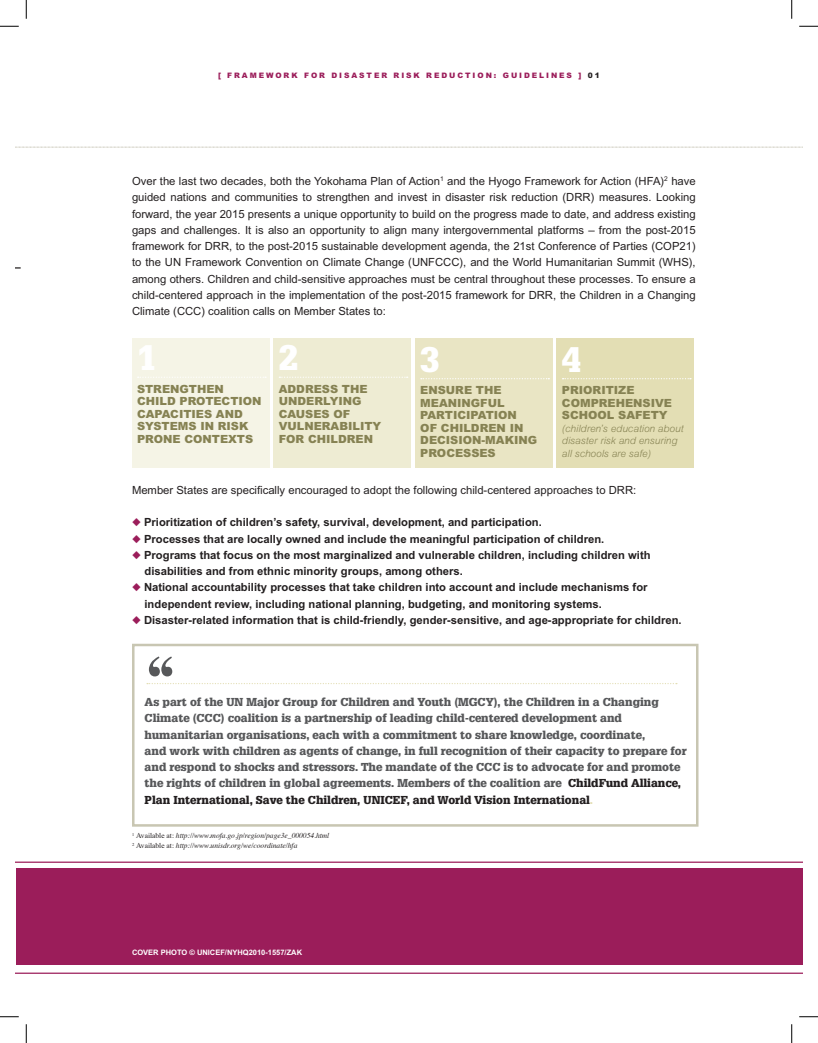
<style>
.page{position:relative;width:818px;height:1043px;background:#fff}
.page>*{position:absolute;margin:0;border:0;box-sizing:border-box;transform-origin:0 0}
.t1{font:700 59.5px "Times";color:#57585a}
.t2{font:900 34.75px "Glypha";color:#fff}
.t3{font:11.25px/16.2px "Arial";color:#231f20;text-align:justify}
.t4{font:700 11.25px/16.2px "Arial";color:#231f20}
.t5{font:900 11.25px/16.2px "Glypha";color:#57585a}
.t6{font:900 11.25px/12.5px "Arial";color:#868253}
.t7{font:italic 300 10px/12.5px "Arial";color:#868253}
.t8{font:italic 7.5px/10px "Times";color:#231f20}
.t9{font:900 7.5px "Arial";letter-spacing:.26em;color:#9b1d5a}
.t10{font:700 7.5px "Arial";color:#fff}
.s1{color:#231f20}
.s2{color:#9b1d5a}
.s3{color:#e3deb4}
.s4{font-style:normal}
</style>
<div class="page">
<svg style="left:16px;top:147px;width:786px;height:1px"></svg>
<div style="left:16px;top:868px;width:786px;height:96px;background:#9b1d5a"></div>
<hr style="left:16px;top:861px;width:786px;height:1px;background:#9b1d5a">
<hr style="left:16px;top:972px;width:786px;height:1px;background:#9b1d5a">
<div style="left:132px;top:643px;width:566px;height:183px;border:2px solid #c8c6b2"></div>
<svg style="left:147px;top:683px;width:530px;height:1px"></svg>
<div style="left:415px;top:338px;width:137px;height:129px;background:#e9e5c4"></div>
<div style="left:132px;top:338px;width:137px;height:129px;background:#f5f4e6"></div>
<div style="left:273px;top:338px;width:138px;height:129px;background:#eeecd3"></div>
<div style="left:556px;top:338px;width:138px;height:129px;background:#e3deb4"></div>
<svg style="left:138px;top:377px;width:128px;height:1px"></svg>
<svg style="left:279px;top:376px;width:128px;height:2px"></svg>
<svg style="left:421px;top:378px;width:128px;height:1px"></svg>
<svg style="left:562px;top:378px;width:129px;height:1px"></svg>
<svg style="left:0;top:25px;width:19px;height:2px"></svg>
<svg style="left:799px;top:25px;width:19px;height:2px"></svg>
<svg style="left:0;top:1016px;width:19px;height:1px"></svg>
<svg style="left:799px;top:1016px;width:19px;height:1px"></svg>
<svg style="left:25px;top:0;width:2px;height:19px"></svg>
<svg style="left:25px;top:1024px;width:2px;height:18px"></svg>
<svg style="left:791px;top:0;width:1px;height:19px"></svg>
<svg style="left:791px;top:1024px;width:1px;height:18px"></svg>
<p class="t9" style="left:218px;top:70px;width:383px">[ FRAMEWORK FOR DISASTER RISK REDUCTION: GUIDELINES ] <span class="s1">01</span></p>
<p class="t3" style="left:132px;top:173px;width:565px">Over the last two decades, both the Yokohama Plan of Action<sup>1</sup> and the Hyogo Framework for Action (HFA)<sup>2</sup> have guided nations and communities to strengthen and invest in disaster risk reduction (DRR) measures. Looking forward, the year 2015 presents a unique opportunity to build on the progress made to date, and address existing gaps and challenges. It is also an opportunity to align many intergovernmental platforms – from the post-2015 framework for DRR, to the post-2015 sustainable development agenda, the 21st Conference of Parties (COP21) to the UN Framework Convention on Climate Change (UNFCCC), and the World Humanitarian Summit (WHS), among others. Children and child-sensitive approaches must be central throughout these processes. To ensure a child-centered approach in the implementation of the post-2015 framework for DRR, the Children in a Changing Climate (CCC) coalition calls on Member States to:</p>
<h2 class="t2" style="left:137px;top:337px;width:21px">1</h2>
<p class="t6" style="left:137px;top:382px;width:126px">STRENGTHEN<br>CHILD PROTECTION<br>CAPACITIES AND<br>SYSTEMS IN RISK<br>PRONE CONTEXTS</p>
<h2 class="t2" style="left:279px;top:337px;width:21px">2</h2>
<p class="t6" style="left:279px;top:382px;width:104px">ADDRESS THE<br>UNDERLYING<br>CAUSES OF<br>VULNERABILITY<br>FOR CHILDREN</p>
<h2 class="t2" style="left:420px;top:338px;width:21px">3</h2>
<p class="t6" style="left:420px;top:384px;width:118px">ENSURE THE<br>MEANINGFUL<br>PARTICIPATION<br>OF CHILDREN IN<br>DECISION-MAKING<br>PROCESSES</p>
<h2 class="t2" style="left:562px;top:338px;width:21px">4</h2>
<p class="t6" style="left:562px;top:384px;width:111px">PRIORITIZE<br>COMPREHENSIVE<br>SCHOOL SAFETY</p>
<p class="t7" style="left:562px;top:422px;width:123px">(children’s education about disaster risk and ensuring all schools are safe)</p>
<p class="t3" style="left:132px;top:482px;width:505px">Member States are specifically encouraged to adopt the following child-centered approaches to DRR:</p>
<p class="t4" style="left:132px;top:514px;width:411px"><span class="s2">◆</span> Prioritization of children’s safety, survival, development, and participation.</p>
<p class="t4" style="left:132px;top:530px;width:474px"><span class="s2">◆</span> Processes that are locally owned and include the meaningful participation of children.</p>
<p class="t4" style="left:144px;top:547px;width:507px;text-indent:-12px"><span class="s2">◆</span> Programs that focus on the most marginalized and vulnerable children, including children with disabilities and from ethnic minority groups, among others.</p>
<p class="t4" style="left:144px;top:579px;width:504px;text-indent:-12px"><span class="s2">◆</span> National accountability processes that take children into account and include mechanisms for independent review, including national planning, budgeting, and monitoring systems.</p>
<p class="t4" style="left:132px;top:611px;width:551px"><span class="s2">◆</span> Disaster-related information that is child-friendly, gender-sensitive, and age-appropriate for children.</p>
<h1 class="t1" style="left:145px;top:653px;width:34px">‘‘</h1>
<p class="t5" style="left:145px;top:694px;width:543px">As part of the UN Major Group for Children and Youth (MGCY), the Children in a Changing Climate (CCC) coalition is a partnership of leading child-centered development and humanitarian organisations, each with a commitment to share knowledge, coordinate,<br>and work with children as agents of change, in full recognition of their capacity to prepare for and respond to shocks and stressors. The mandate of the CCC is to advocate for and promote the rights of children in global agreements. Members of the coalition are <span class="s1">ChildFund Alliance, Plan International, Save the Children, UNICEF, and World Vision International</span><span class="s3">.</span></p>
<p class="t8" style="left:132px;top:831px;width:199px"><sup>1</sup> <span class="s4">Available at:</span> http://www.mofa.go.jp/region/page3e_000054.html<br><sup>2</sup> <span class="s4">Available at:</span> http://www.unisdr.org/we/coordinate/hfa</p>
<p class="t10" style="left:132px;top:947px;width:172px">COVER PHOTO © UNICEF/NYHQ2010-1557/ZAK</p>
</div>
